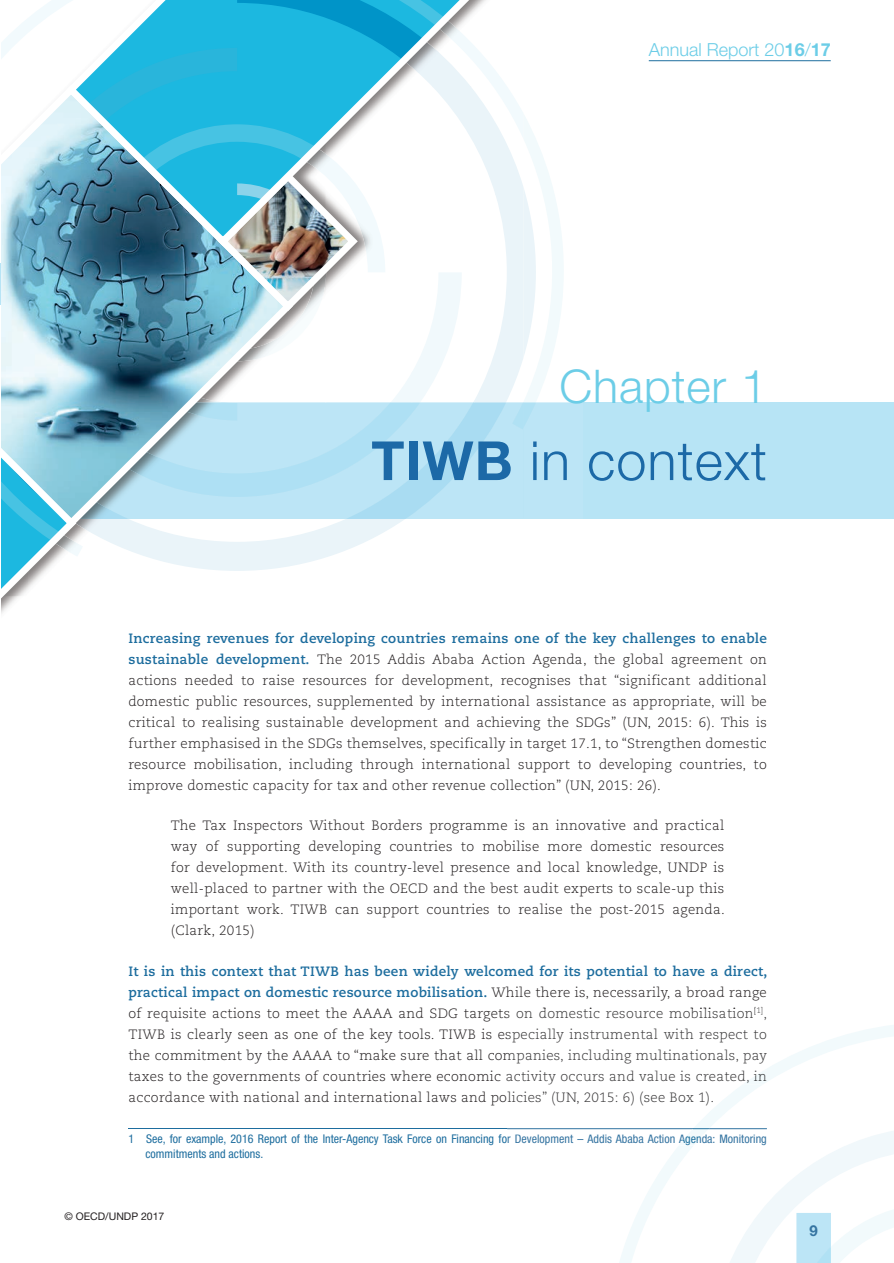
<style>
.page{position:relative;width:894px;height:1263px;background:#fff}
.page>*{position:absolute;margin:0;border:0;box-sizing:border-box;transform-origin:0 0}
.t1{font:300 54px "Helvetica Neue LT Std";letter-spacing:.02em;color:#1c69a7}
.t2{font:300 46.5px "Helvetica Neue LT Std";letter-spacing:.02em;color:#6ccde7}
.t3{font:300 18px "Helvetica Neue LT Std";color:#6ccde7}
.t4{font:700 15px "Helvetica Neue LT Std";color:#3574a1}
.t5{font:300 13.5px/21px "Caecilia";letter-spacing:.02em;color:#231f20;text-align:justify}
.t6{font:300 13.5px/21px "Caecilia";letter-spacing:.02em;color:#363536;text-align:justify}
.t7{font:700 13.5px/21px "Caecilia";letter-spacing:.02em;color:#1d6d9e}
.t8{font:condensed 12px "Helvetica Neue LT Std";color:#3574a1}
.t9{font:condensed 12px "Helvetica Neue LT Std";color:#1d6d9e}
.t10{font:10.5px "Helvetica Neue LT Std";color:#231f20}
.s1{font-weight:700}
.s2{font-weight:700;color:#1d6d9e}
.s3{font-weight:300;color:#231f20}
</style>
<div class="page">
<hr style="left:648px;top:60px;width:182px;height:1px;background:#1d6d9e">
<div style="left:0;top:403px;width:893px;height:116px;background:#b7e4f5"></div>
<svg style="left:523px;top:114px;width:59px;height:289px"></svg>
<svg style="left:1px;top:80px;width:296px;height:452px"></svg>
<img style="left:89px;top:251px;width:296px;height:65px">
<svg style="left:61px;top:0;width:451px;height:251px"></svg>
<svg style="left:1px;top:362px;width:80px;height:252px"></svg>
<hr style="left:0;top:0;width:1px;height:1189px;background:#fff">
<hr style="left:128px;top:1128px;width:638px;height:1px;background:#1d6d9e">
<hr style="left:0;top:263px;width:1px;height:41px;background:#b7e4f5">
<svg style="left:507px;top:1025px;width:387px;height:238px"></svg>
<h3 class="t3" style="left:648px;top:39px;width:183px">Annual Report 20<span class="s1">16</span>/<span class="s1">17</span></h3>
<h2 class="t2" style="left:559px;top:357px;width:209px">Chapter 1</h2>
<h1 class="t1" style="left:371px;top:428px;width:397px"><span class="s1">TIWB</span> in context</h1>
<p class="t5" style="left:128px;top:628px;width:639px"><span class="s2">Increasing revenues for developing countries remains one of the key challenges to enable sustainable development.</span> The 2015 Addis Ababa Action Agenda, the global agreement on actions needed to raise resources for development, recognises that “significant additional domestic public resources, supplemented by international assistance as appropriate, will be critical to realising sustainable development and achieving the SDGs” (UN, 2015: 6). This is further emphasised in the SDGs themselves, specifically in target 17.1, to “Strengthen domestic resource mobilisation, including through international support to developing countries, to improve domestic capacity for tax and other revenue collection” (UN, 2015: 26).</p>
<p class="t5" style="left:171px;top:815px;width:555px">The Tax Inspectors Without Borders programme is an innovative and practical way of supporting developing countries to mobilise more domestic resources for development. With its country-level presence and local knowledge, UNDP is well-placed to partner with the OECD and the best audit experts to scale-up this important work. TIWB can support countries to realise the post-2015 agenda. (Clark, 2015)</p>
<p class="t7" style="left:128px;top:961px;width:640px">It is in this context that TIWB has been widely welcomed for its potential to have a direct, practical impact on domestic resource mobilisation. <span class="s3">While there is, necessarily, a broad range</span></p>
<p class="t6" style="left:128px;top:1003px;width:640px">of requisite actions to meet the AAAA and SDG targets on domestic resource mobilisation<sup>[1]</sup>, TIWB is clearly seen as one of the key tools. TIWB is especially instrumental with respect to the commitment by the AAAA to “make sure that all companies, including multinationals, pay taxes to the governments of countries where economic activity occurs and value is created, in accordance with national and international laws and policies” (UN, 2015: 6) (see Box 1).</p>
<p class="t8" style="left:128px;top:1132px;width:639px">1 See, for example, 2016 Report of the Inter-Agency Task Force on Financing for Development – Addis Ababa Action Agenda: Monitoring</p>
<p class="t9" style="left:145px;top:1146px;width:119px">commitments and actions.</p>
<p class="t10" style="left:64px;top:1210px;width:101px">© OECD/UNDP 2017</p>
<p class="t4" style="left:809px;top:1221px;width:10px">9</p>
</div>
